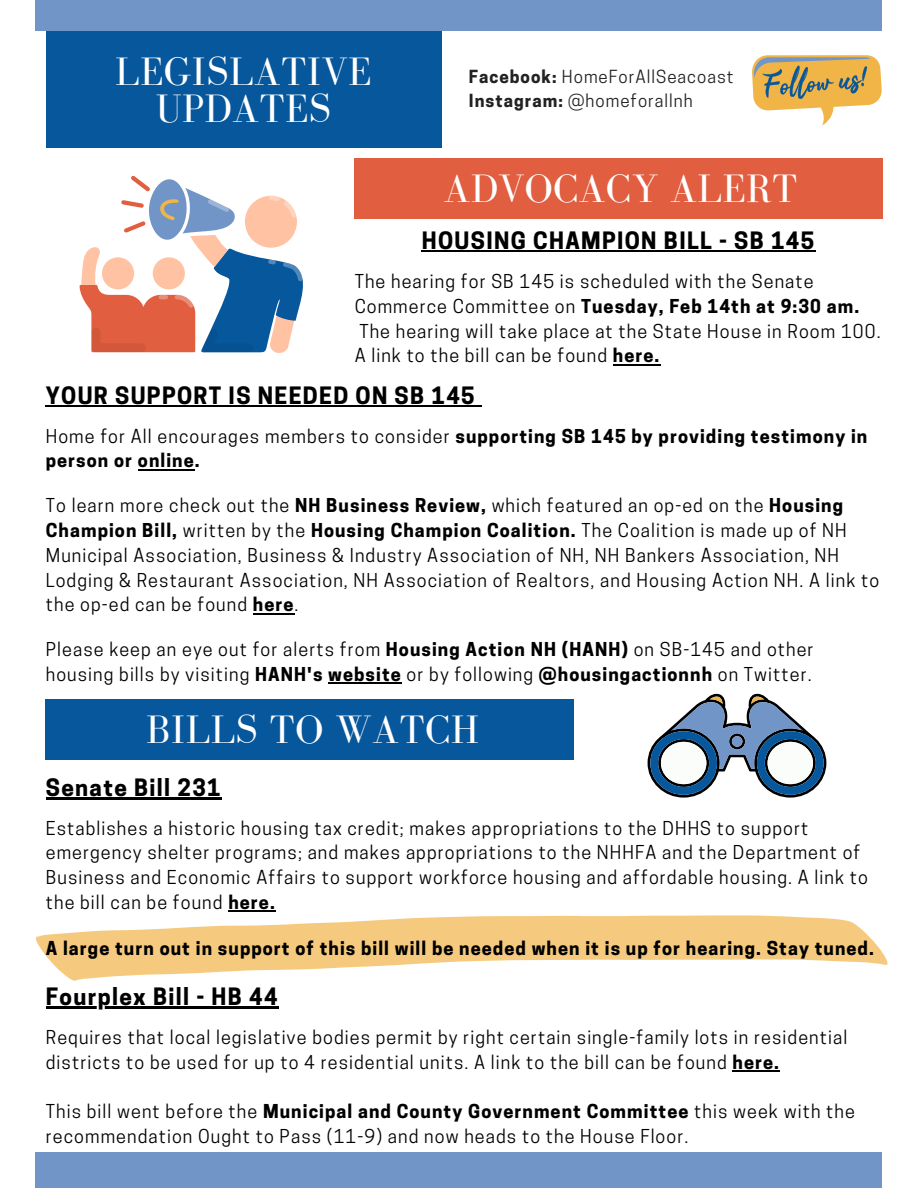
<style>
.page{position:relative;width:918px;height:1188px;background:#fff}
.page>*{position:absolute;margin:0;border:0;box-sizing:border-box;transform-origin:0 0}
.t1{font:40.8px/37.2px "Bodoni FLF";letter-spacing:.01em;color:#fff;text-align:center}
.t2{font:700 22.5px "Cooper Hewitt";letter-spacing:.06em;color:#000}
.t3{font:18px/24.8px "Cooper Hewitt";letter-spacing:.06em;color:#000}
.t4{font:700 18px/24.8px "Cooper Hewitt";letter-spacing:.06em;color:#000}
.t5{font:16.95px/23.7px "Cooper Hewitt";letter-spacing:.06em;color:#222}
.s1{font-weight:700}
.s2{font-weight:400}
</style>
<div class="page">
<div style="left:36px;top:1153px;width:846px;height:35px;background:#7295c7"></div>
<div style="left:36px;top:0;width:846px;height:31px;background:#7295c7"></div>
<svg style="left:752px;top:55px;width:130px;height:71px"></svg>
<div style="left:46px;top:31px;width:396px;height:117px;background:#07579c"></div>
<svg style="left:79px;top:175px;width:224px;height:178px"></svg>
<div style="left:354px;top:158px;width:528px;height:61px;background:#e15e40"></div>
<div style="left:46px;top:699px;width:528px;height:61px;background:#07579c"></div>
<svg style="left:648px;top:693px;width:178px;height:105px"></svg>
<hr style="left:46px;top:405px;width:430px;height:2px;background:#000">
<svg style="left:476px;top:405px;width:6px;height:2px"></svg>
<hr style="left:138px;top:469px;width:57px;height:1px;background:#000">
<hr style="left:253px;top:613px;width:42px;height:1px;background:#000">
<hr style="left:328px;top:683px;width:74px;height:1px;background:#000">
<svg style="left:36px;top:915px;width:852px;height:66px;fill:#f5ca7e"></svg>
<hr style="left:46px;top:797px;width:126px;height:2px;background:#000">
<hr style="left:172px;top:797px;width:50px;height:2px;background:#000">
<hr style="left:228px;top:910px;width:48px;height:2px;background:#000">
<hr style="left:46px;top:1006px;width:166px;height:3px;background:#000">
<hr style="left:212px;top:1006px;width:67px;height:3px;background:#000">
<hr style="left:733px;top:1070px;width:47px;height:2px;background:#000">
<hr style="left:422px;top:251px;width:312px;height:1px;background:#000">
<hr style="left:734px;top:251px;width:82px;height:1px;background:#000">
<hr style="left:613px;top:364px;width:47px;height:1px;background:#000">
<h1 class="t1" style="left:115px;top:53px;width:258px">LEGISLATIVE<br>UPDATES</h1>
<p class="t5" style="left:469px;top:67px;width:266px"><span class="s1">Facebook:</span> HomeForAllSeacoast<br><span class="s1">Instagram:</span> @homeforallnh</p>
<h1 class="t1" style="left:444px;top:169px;width:355px">ADVOCACY ALERT</h1>
<p class="t2" style="left:422px;top:232px;width:394px">HOUSING CHAMPION BILL - SB 145</p>
<p class="t3" style="left:355px;top:271px;width:527px">The hearing for SB 145 is scheduled with the Senate Commerce Committee on <span class="s1">Tuesday, Feb 14th at 9:30 am.<br></span>The hearing will take place at the State House in Room 100.<br>A link to the bill can be found <span class="s1">here.</span></p>
<p class="t2" style="left:46px;top:387px;width:430px">YOUR SUPPORT IS NEEDED ON SB 145</p>
<p class="t4" style="left:46px;top:426px;width:823px"><span class="s2">Home for All encourages members to consider</span> supporting SB 145 by providing testimony in person or online.</p>
<p class="t3" style="left:46px;top:496px;width:835px">To learn more check out the <span class="s1">NH Business Review,</span> which featured an op-ed on the <span class="s1">Housing Champion Bill,</span> written by the <span class="s1">Housing Champion Coalition.</span> The Coalition is made up of NH Municipal Association, Business &amp; Industry Association of NH, NH Bankers Association, NH Lodging &amp; Restaurant Association, NH Association of Realtors, and Housing Action NH. A link to the op-ed can be found <span class="s1">here</span>.</p>
<p class="t3" style="left:46px;top:640px;width:769px">Please keep an eye out for alerts from <span class="s1">Housing Action NH (HANH)</span> on SB-145 and other housing bills by visiting <span class="s1">HANH's website</span> or by following <span class="s1">@housingactionnh</span> on Twitter.</p>
<h1 class="t1" style="left:146px;top:710px;width:334px">BILLS TO WATCH</h1>
<p class="t2" style="left:46px;top:779px;width:176px">Senate Bill 231</p>
<p class="t3" style="left:46px;top:818px;width:824px">Establishes a historic housing tax credit; makes appropriations to the DHHS to support emergency shelter programs; and makes appropriations to the NHHFA and the Department of Business and Economic Affairs to support workforce housing and affordable housing. A link to the bill can be found <span class="s1">here.</span></p>
<p class="t4" style="left:46px;top:938px;width:830px">A large turn out in support of this bill will be needed when it is up for hearing. Stay tuned.</p>
<p class="t2" style="left:46px;top:988px;width:233px">Fourplex Bill - HB 44</p>
<p class="t3" style="left:46px;top:1027px;width:803px">Requires that local legislative bodies permit by right certain single-family lots in residential districts to be used for up to 4 residential units. A link to the bill can be found <span class="s1">here.</span></p>
<p class="t3" style="left:46px;top:1101px;width:811px">This bill went before the <span class="s1">Municipal and County Government Committee</span> this week with the recommendation Ought to Pass (11-9) and now heads to the House Floor.</p>
</div>
